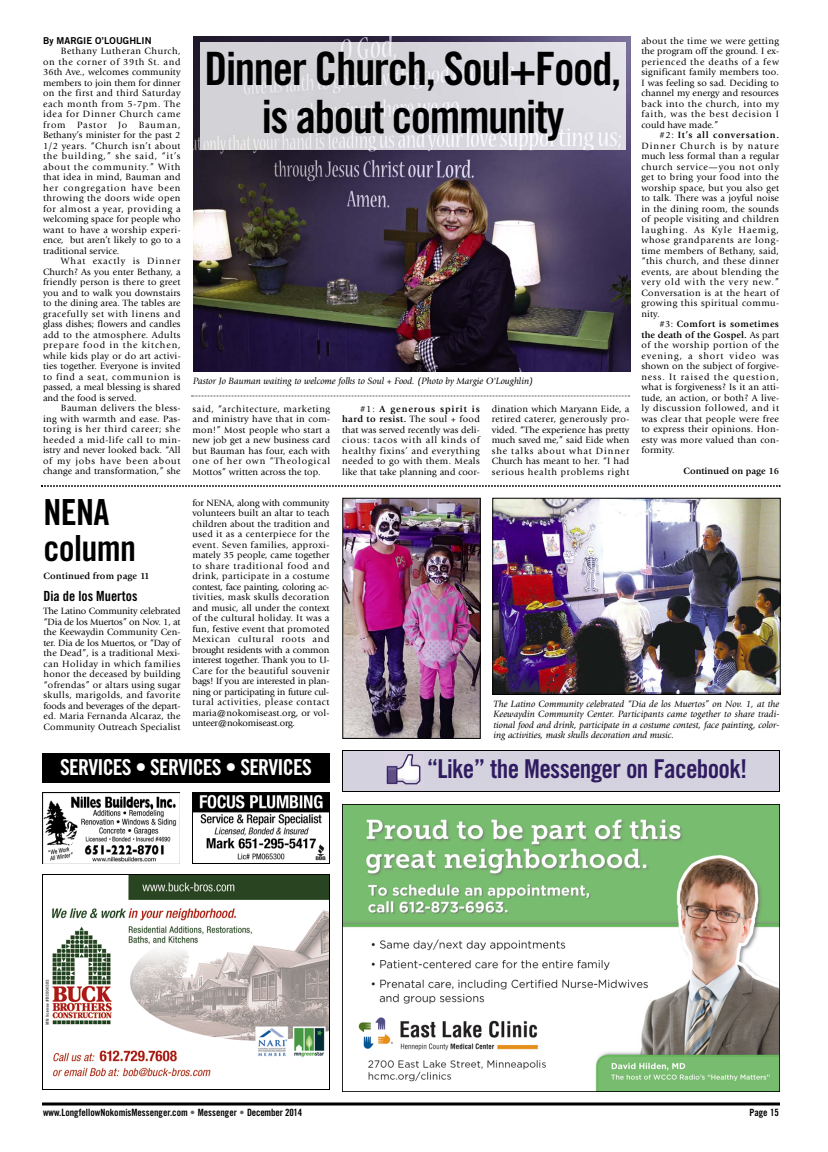
<style>
.page{position:relative;width:828px;height:1152px;background:#fff}
.page>*{position:absolute;margin:0;border:0;box-sizing:border-box;transform-origin:0 0}
.t1{font:46px/48px "Trade Gothic Bold Cond Twenty";letter-spacing:-.03em;color:#000;text-align:center}
.t2{font:36px/36px "Trade Gothic Bold Cond Twenty";letter-spacing:-.02em;color:#000}
.t3{font:26px "Trade Gothic Bold Cond Twenty";letter-spacing:-.025em;color:#2f1c60}
.t4{font:22px "Trade Gothic Bold Cond Twenty";letter-spacing:-.035em;color:#fff}
.t5{font:14px "Trade Gothic Bold Cond Twenty";color:#000}
.t6{font:10px "Trade Gothic Bold Cond Twenty";color:#000}
.t7{font:9.5px/10.5px "Giovanni";letter-spacing:.015em;color:#000;text-align:justify}
.t8{font:italic 9.5px/10.5px "Giovanni";color:#000;text-align:justify}
.t9{font:700 9.5px "Giovanni";letter-spacing:.005em;color:#000}
.t10{font:9.5px "Trade Gothic Bold Two";letter-spacing:.005em;color:#000}
.s1{font-weight:700}
.s2{color:#666}
</style>
<div class="page">
<svg style="left:42px;top:1102px;width:738px;height:4px"></svg>
<img style="left:42px;top:792px;width:138px;height:72px">
<img style="left:194px;top:794px;width:134px;height:67px">
<div style="left:192px;top:792px;width:138px;height:72px;border:1px solid #000"></div>
<img style="left:45px;top:876px;width:283px;height:201px">
<div style="left:42px;top:874px;width:288px;height:216px;border:1px solid #000"></div>
<div style="left:42px;top:753px;width:288px;height:30px;background:#000"></div>
<img style="left:344px;top:806px;width:434px;height:284px">
<div style="left:342px;top:804px;width:438px;height:288px;border:1px solid #000"></div>
<div style="left:342px;top:750px;width:438px;height:42px;background:#d5d2df"></div>
<div style="left:342px;top:750px;width:438px;height:42px;border:1px solid #000"></div>
<img style="left:384px;top:751px;width:39px;height:34px">
<img style="left:494px;top:500px;width:284px;height:193px">
<div style="left:492px;top:498px;width:288px;height:197px;border:1px solid #000"></div>
<img style="left:344px;top:500px;width:134px;height:237px">
<div style="left:342px;top:498px;width:138px;height:241px;border:1px solid #000"></div>
<svg style="left:41px;top:485px;width:740px;height:2px"></svg>
<img style="left:193px;top:36px;width:438px;height:336px">
<img style="left:200px;top:42px;width:426px;height:108px">
<svg style="left:192px;top:396px;width:438px;height:1px"></svg>
<p class="t10" style="left:43px;top:37px;width:110px">By MARGIE O’LOUGHLIN</p>
<p class="t7" style="left:43px;top:47px;width:139px;text-indent:18px">Bethany Lutheran Church, on the corner of 39th St. and 36th Ave., welcomes community members to join them for dinner on the first and third Saturday each month from 5-7pm. The idea for Dinner Church came from Pastor Jo Bauman, Bethany’s minister for the past 2<br>1/2 years. “Church isn’t about the building,” she said, “it’s about the community.” With that idea in mind, Bauman and her congregation have been throwing the doors wide open for almost a year, providing a welcoming space for people who want to have a worship experi&shy;ence, but aren’t likely to go to a traditional service.</p>
<p class="t7" style="left:43px;top:257px;width:139px;text-indent:18px">What exactly is Dinner Church? As you enter Bethany, a friendly person is there to greet you and to walk you downstairs to the dining area. The tables are gracefully set with linens and glass dishes; flowers and candles add to the atmosphere. Adults prepare food in the kitchen, while kids play or do art activi&shy;ties together. Everyone is invited to find a seat, communion is passed, a meal blessing is shared and the food is served.</p>
<p class="t7" style="left:43px;top:404px;width:139px;text-indent:18px">Bauman delivers the bless&shy;ing with warmth and ease. Pas&shy;toring is her third career; she heeded a mid-life call to min&shy;istry and never looked back. “All of my jobs have been about change and transformation,” she</p>
<p class="t7" style="left:193px;top:404px;width:139px">said, “architecture, marketing and ministry have that in com&shy;mon!” Most people who start a new job get a new business card but Bauman has four, each with one of her own “Theological Mottos” written across the top.</p>
<p class="t7" style="left:342px;top:404px;width:139px;text-indent:18px">#1: <span class="s1">A generous spirit is hard to resist.</span> The soul + food that was served recently was deli&shy;cious: tacos with all kinds of healthy fixins’ and everything needed to go with them. Meals like that take planning and coor-</p>
<p class="t7" style="left:492px;top:404px;width:139px">dination which Maryann Eide, a retired caterer, generously pro&shy;vided. “The experience has pretty much saved me,” said Eide when she talks about what Dinner Church has meant to her. “I had serious health problems right</p>
<h1 class="t1" style="left:204px;top:48px;width:419px">Dinner Church, Soul+Food, is about community</h1>
<p class="t8" style="left:193px;top:376px;width:342px">Pastor Jo Bauman waiting to welcome folks to Soul + Food. (Photo by Margie O'Loughlin)</p>
<p class="t7" style="left:641px;top:36px;width:139px">about the time we were getting the program off the ground. I ex&shy;perienced the deaths of a few significant family members too.<br>I was feeling so sad. Deciding to channel my energy and resources back into the church, into my faith, was the best decision I could have made.”</p>
<p class="t7" style="left:641px;top:131px;width:139px;text-indent:18px">#2: <span class="s1">It’s all conversation.<br></span>Dinner Church is by nature much less formal than a regular church service—you not only get to bring your food into the worship space, but you also get to talk. There was a joyful noise in the dining room, the sounds of people visiting and children laughing. As Kyle Haemig, whose grandparents are long&shy;time members of Bethany, said, “this church, and these dinner events, are about blending the very old with the very new.” Conversation is at the heart of growing this spiritual commu&shy;nity.</p>
<p class="t7" style="left:641px;top:320px;width:139px;text-indent:18px">#3: <span class="s1">Comfort is sometimes the death of the Gospel.</span> As part of the worship portion of the evening, a short video was shown on the subject of forgive&shy;ness. It raised the question, what is forgiveness? Is it an atti&shy;tude, an action, or both? A live&shy;ly discussion followed, and it was clear that people were free to express their opinions. Hon&shy;esty was more valued than con&shy;formity.</p>
<p class="t9" style="left:684px;top:468px;width:97px">Continued on page 16</p>
<h2 class="t2" style="left:44px;top:497px;width:94px">NENA column</h2>
<p class="t9" style="left:44px;top:572px;width:107px">Continued from page 11</p>
<h3 class="t5" style="left:44px;top:591px;width:96px">Dia de los Muertos</h3>
<p class="t7" style="left:44px;top:607px;width:139px">The Latino Community celebrated “Dia de los Muertos” on Nov. 1, at the Keewaydin Community Cen&shy;ter. Dia de los Muertos, or “Day of the Dead”, is a traditional Mexi&shy;can Holiday in which families honor the deceased by building “ofrendas” or altars using sugar skulls, marigolds, and favorite foods and beverages of the depart&shy;ed. Maria Fernanda Alcaraz, the Community Outreach Specialist</p>
<p class="t7" style="left:192px;top:498px;width:139px">for NENA, along with community volunteers built an altar to teach children about the tradition and used it as a centerpiece for the event. Seven families, approxi&shy;mately 35 people, came together to share traditional food and drink, participate in a costume contest, face painting, coloring ac&shy;tivities, mask skulls decoration and music, all under the context of the cultural holiday. It was a fun, festive event that promoted Mexican cultural roots and brought residents with a common interest together. Thank you to U-Care for the beautiful souvenir bags! If you are interested in plan&shy;ning or participating in future cul&shy;tural activities, please contact maria@nokomiseast.org, or vol&shy;unteer@nokomiseast.org.</p>
<h3 class="t4" style="left:60px;top:759px;width:253px">SERVICES • SERVICES • SERVICES</h3>
<p class="t8" style="left:494px;top:699px;width:288px">The Latino Community celebrated “Dia de los Muertos” on Nov. 1, at the Keewaydin Community Center. Participants came together to share tradi&shy;tional food and drink, participate in a costume contest, face painting, color&shy;ing activities, mask skulls decoration and music.</p>
<h3 class="t3" style="left:427px;top:759px;width:322px">“Like” the Messenger on Facebook!</h3>
<p class="t6" style="left:43px;top:1109px;width:261px">www.LongfellowNokomisMessenger.com <span class="s2">•</span> Messenger <span class="s2">•</span> December 2014</p>
<p class="t6" style="left:749px;top:1109px;width:31px">Page 15</p>
</div>
